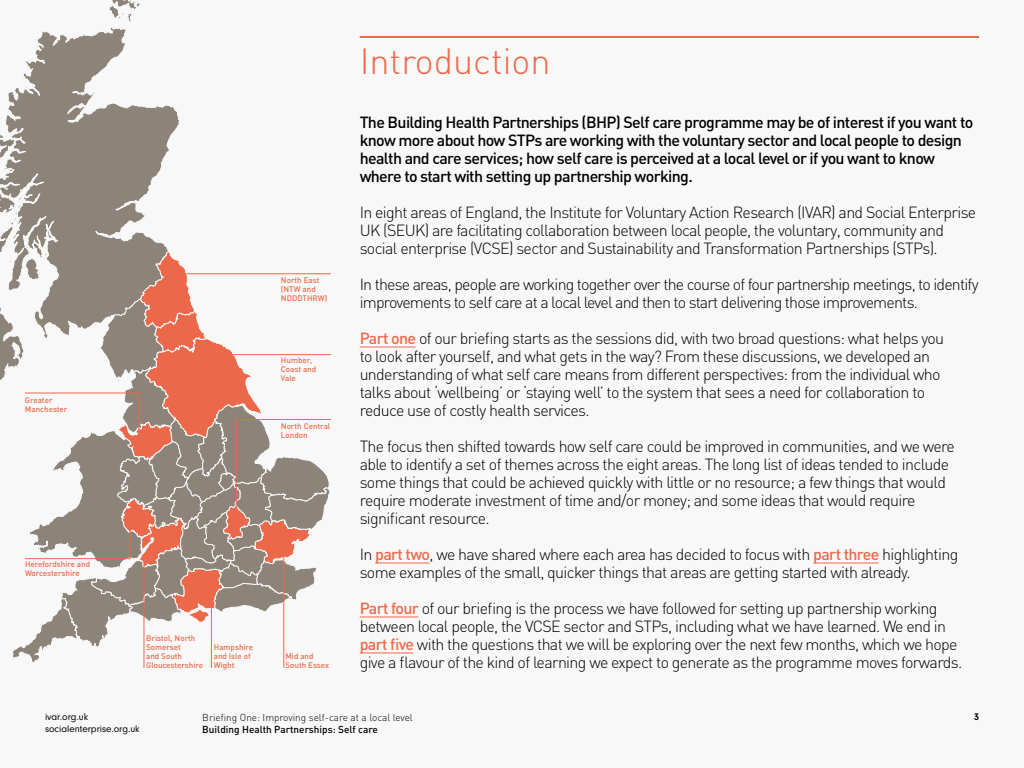
<style>
.page{position:relative;width:1024px;height:768px;background:#f9f8f8}
.page>*{position:absolute;margin:0;border:0;box-sizing:border-box;transform-origin:0 0}
.t1{font:300 36px "DIN";color:#ed694b}
.t2{font:300 16px/18px "DIN";letter-spacing:-.04em;color:#000}
.t3{font:500 16px/18px "DIN";letter-spacing:-.04em;color:#000}
.t4{font:300 10px "DIN";color:#000}
.t5{font:500 10px "DIN";color:#000}
.t6{font:10px/12px "Neuzeit Gro";color:#000}
.t7{font:700 10px "Neuzeit Gro";color:#000}
.t8{font:500 8px/9px "DIN";color:#ed694b}
.s1{font-weight:500;color:#ed694b}
</style>
<div class="page">
<svg style="left:0;top:0;width:179px;height:250px"></svg>
<hr style="left:360px;top:36px;width:619px;height:2px;background:#ed694b">
<hr style="left:360px;top:347px;width:56px;height:1px;background:#ed694b">
<hr style="left:375px;top:563px;width:55px;height:1px;background:#ed694b">
<hr style="left:813px;top:563px;width:66px;height:1px;background:#ed694b">
<hr style="left:360px;top:617px;width:58px;height:1px;background:#ed694b">
<hr style="left:360px;top:653px;width:54px;height:1px;background:#ed694b">
<hr style="left:284px;top:538px;width:1px;height:130px;background:#ed694b">
<hr style="left:144px;top:557px;width:1px;height:111px;background:#ed694b">
<hr style="left:211px;top:584px;width:1px;height:84px;background:#ed694b">
<svg style="left:0;top:250px;width:331px;height:414px"></svg>
<p class="t8" style="left:25px;top:395px;width:44px">Greater<br>Manchester</p>
<p class="t8" style="left:25px;top:559px;width:67px">Herefordshire and<br>Worcestershire</p>
<p class="t8" style="left:281px;top:275px;width:48px">North East (NTW and<br>NDDDTHRW)</p>
<p class="t8" style="left:281px;top:355px;width:37px">Humber,<br>Coast and<br>Vale</p>
<p class="t8" style="left:281px;top:421px;width:51px">North Central<br>London</p>
<p class="t8" style="left:146px;top:633px;width:58px">Bristol, North<br>Somerset<br>and South<br>Gloucestershire</p>
<p class="t8" style="left:214px;top:642px;width:41px">Hampshire and Isle of<br>Wight</p>
<p class="t8" style="left:285px;top:651px;width:45px">Mid and<br>South Essex</p>
<h1 class="t1" style="left:360px;top:39px;width:192px">Introduction</h1>
<p class="t3" style="left:360px;top:113px;width:615px">The Building Health Partnerships (BHP) Self care programme may be of interest if you want to know more about how STPs are working with the voluntary sector and local people to design health and care services; how self care is perceived at a local level or if you want to know where to start with setting up partnership working.</p>
<p class="t2" style="left:360px;top:203px;width:618px">In eight areas of England, the Institute for Voluntary Action Research (IVAR) and Social Enterprise<br>UK (SEUK) are facilitating collaboration between local people, the voluntary, community and social enterprise (VCSE) sector and Sustainability and Transformation Partnerships (STPs).</p>
<p class="t2" style="left:360px;top:275px;width:620px">In these areas, people are working together over the course of four partnership meetings, to identify improvements to self care at a local level and then to start delivering those improvements.</p>
<p class="t2" style="left:360px;top:329px;width:586px"><span class="s1">Part one</span> of our briefing starts as the sessions did, with two broad questions: what helps you to look after yourself, and what gets in the way? From these discussions, we developed an understanding of what self care means from different perspectives: from the individual who talks about ‘wellbeing’ or ‘staying well’ to the system that sees a need for collaboration to reduce use of costly health services.</p>
<p class="t2" style="left:360px;top:437px;width:597px">The focus then shifted towards how self care could be improved in communities, and we were able to identify a set of themes across the eight areas. The long list of ideas tended to include some things that could be achieved quickly with little or no resource; a few things that would require moderate investment of time and/or money; and some ideas that would require significant resource.</p>
<p class="t2" style="left:360px;top:545px;width:600px">In <span class="s1">part two</span>, we have shared where each area has decided to focus with <span class="s1">part three</span> highlighting some examples of the small, quicker things that areas are getting started with already.</p>
<p class="t2" style="left:360px;top:599px;width:604px"><span class="s1">Part four</span> of our briefing is the process we have followed for setting up partnership working between local people, the VCSE sector and STPs, including what we have learned. We end in <span class="s1">part five</span> with the questions that we will be exploring over the next few months, which we hope give a flavour of the kind of learning we expect to generate as the programme moves forwards.</p>
<p class="t6" style="left:45px;top:711px;width:96px">ivar.org.uk socialenterprise.org.uk</p>
<p class="t4" style="left:202px;top:712px;width:212px">Briefing One: Improving self-care at a local level</p>
<p class="t7" style="left:974px;top:711px;width:6px">3</p>
<p class="t5" style="left:202px;top:723px;width:177px">Building Health Partnerships: Self care</p>
</div>
